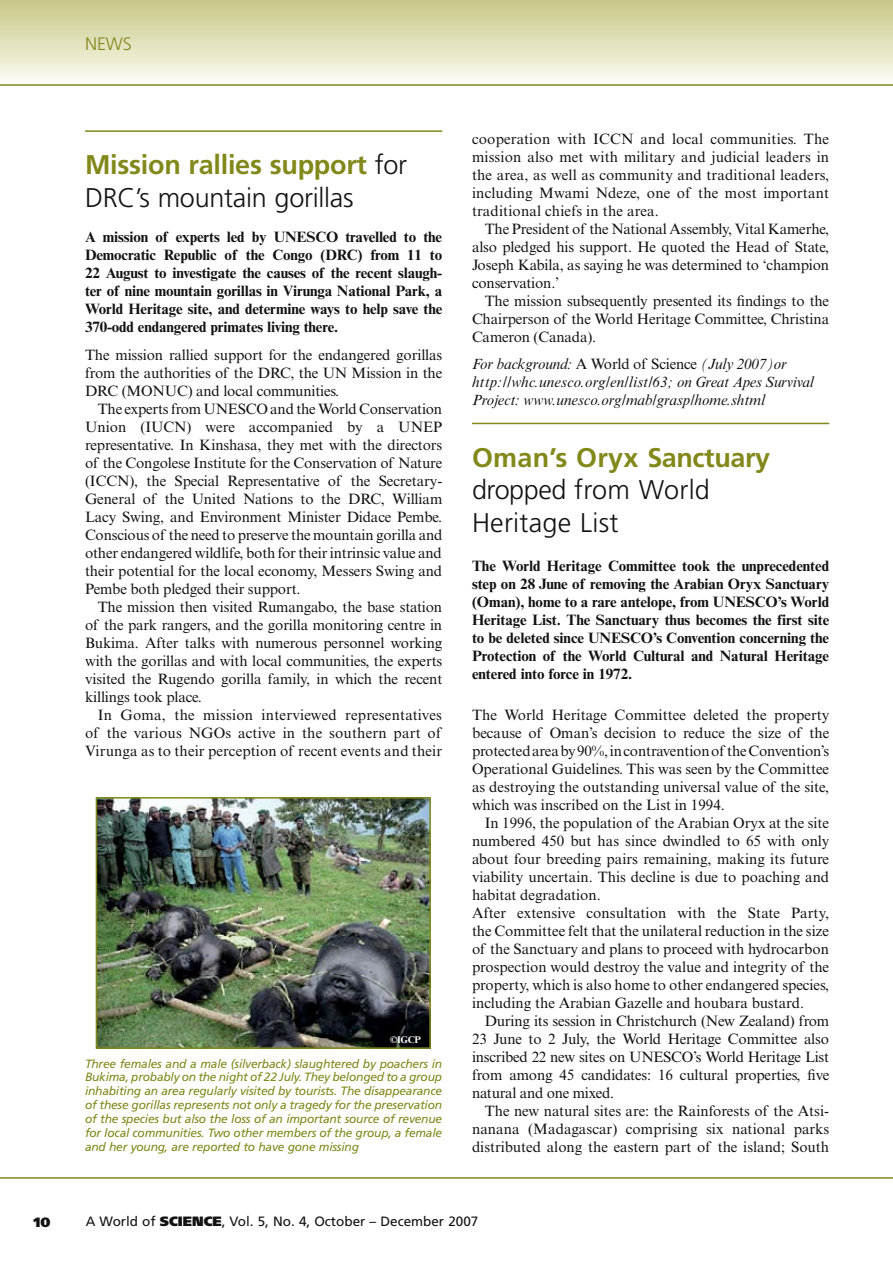
<style>
.page{position:relative;width:893px;height:1263px;background:#fff}
.page>*{position:absolute;margin:0;border:0;box-sizing:border-box;transform-origin:0 0}
.t1{font:300 27px/32.4px "Frutiger LT Std";letter-spacing:-.01em;color:#121212}
.t2{font:300 27px/32.4px "Frutiger LT Std";letter-spacing:.01em;color:#121212}
.t3{font:700 27px "Frutiger LT Std";letter-spacing:.01em;color:#82881a}
.t4{font:300 18px "Frutiger LT Std";color:#82881a}
.t5{font:15px/18px "Times New Roman MT Std";color:#121212;text-align:justify}
.t6{font:700 15px/18px "Times New Roman MT Std";letter-spacing:-.01em;color:#121212;text-align:justify}
.t7{font:italic 15px/18px "Times New Roman MT Std";letter-spacing:-.01em;color:#121212}
.t8{font:13.5px "Frutiger LT Std";color:#121212}
.t9{font:900 13.5px "Frutiger LT Std";color:#121212}
.t10{font:italic 12px/13.8px "Frutiger LT Std";letter-spacing:-.02em;color:#82881a;text-align:justify}
.t11{font:700 9.75px "Times New Roman MT Std";color:#fff}
.s1{font-weight:700;color:#82881a}
.s2{font-style:normal}
.s3{font-weight:900}
</style>
<div class="page">
<div style="left:0;top:0;width:893px;height:85px;background:linear-gradient(to bottom,#c7c786,#fdfcf5)"></div>
<hr style="left:0;top:1177px;width:893px;height:2px;background:#82881a">
<hr style="left:0;top:84px;width:893px;height:2px;background:#82881a">
<svg style="left:892px;top:0;width:1px;height:84px"></svg>
<hr style="left:472px;top:423px;width:357px;height:1px;background:#82881a">
<hr style="left:85px;top:130px;width:357px;height:2px;background:#82881a">
<img style="left:99px;top:800px;width:329px;height:246px">
<div style="left:96px;top:797px;width:335px;height:252px;border:2px solid #82881a"></div>
<p class="t4" style="left:85px;top:33px;width:48px">NEWS</p>
<h1 class="t1" style="left:85px;top:149px;width:324px"><span class="s1">Mission rallies support</span> for<br>DRC’s mountain gorillas</h1>
<p class="t6" style="left:85px;top:227px;width:359px">A mission of experts led by UNESCO travelled to the Democratic Republic of the Congo (DRC) from 11 to 22 August to investigate the causes of the recent slaugh&shy;ter of nine mountain gorillas in Virunga National Park, a World Heritage site, and determine ways to help save the 370-odd endangered primates living there.</p>
<p class="t5" style="left:85px;top:346px;width:359px">The mission rallied support for the endangered gorillas from the authorities of the DRC, the UN Mission in the DRC (MONUC) and local communities.</p>
<p class="t5" style="left:85px;top:400px;width:359px;text-indent:13px">The experts from UNESCO and the World Conservation Union (IUCN) were accompanied by a UNEP representative. In Kinshasa, they met with the directors of the Congolese Institute for the Conservation of Nature (ICCN), the Special Representative of the Secretary-General of the United Nations to the DRC, William Lacy Swing, and Environment Minister Didace Pembe.<br>Conscious of the need to preserve the mountain gorilla and other endangered wildlife, both for their intrinsic value and their potential for the local economy, Messers Swing and Pembe both pledged their support.</p>
<p class="t5" style="left:85px;top:598px;width:359px;text-indent:13px">The mission then visited Rumangabo, the base station of the park rangers, and the gorilla monitoring centre in Bukima. After talks with numerous personnel working with the gorillas and with local communities, the experts visited the Rugendo gorilla family, in which the recent killings took place.</p>
<p class="t5" style="left:85px;top:706px;width:359px;text-indent:13px">In Goma, the mission interviewed representatives of the various NGOs active in the southern part of Virunga as to their perception of recent events and their</p>
<p class="t11" style="left:390px;top:1033px;width:32px">©IGCP</p>
<p class="t10" style="left:85px;top:1057px;width:359px">Three females and a male (silverback) slaughtered by poachers in Bukima, probably on the night of 22 July. They belonged to a group inhabiting an area regularly visited by tourists. The disappearance of these gorillas represents not only a tragedy for the preservation of the species but also the loss of an important source of revenue for local communities. Two other members of the group, a female and her young, are reported to have gone missing</p>
<p class="t5" style="left:472px;top:130px;width:359px">cooperation with ICCN and local communities. The mission also met with military and judicial leaders in the area, as well as community and traditional leaders, including Mwami Ndeze, one of the most important traditional chiefs in the area.</p>
<p class="t5" style="left:472px;top:220px;width:359px;text-indent:13px">The President of the National Assembly, Vital Kamerhe, also pledged his support. He quoted the Head of State, Joseph Kabila, as saying he was determined to ‘champion conservation.’</p>
<p class="t5" style="left:472px;top:292px;width:359px;text-indent:13px">The mission subsequently presented its findings to the Chairperson of the World Heritage Committee, Christina Cameron (Canada).</p>
<p class="t7" style="left:472px;top:355px;width:343px">For background: <span class="s2">A World of Science</span> (July 2007)or http://whc.unesco.org/en/list/63; on Great Apes Survival<br>Project: www.unesco.org/mab/grasp/home.shtml</p>
<h1 class="t3" style="left:472px;top:441px;width:300px">Oman’s Oryx Sanctuary</h1>
<h1 class="t2" style="left:472px;top:474px;width:239px">dropped from World<br>Heritage List</h1>
<p class="t6" style="left:472px;top:556px;width:359px">The World Heritage Committee took the unprecedented step on 28 June of removing the Arabian Oryx Sanctuary (Oman), home to a rare antelope, from UNESCO’s World Heritage List. The Sanctuary thus becomes the first site to be deleted since UNESCO’s Convention concerning the Protection of the World Cultural and Natural Heritage entered into force in 1972.</p>
<p class="t5" style="left:472px;top:706px;width:359px">The World Heritage Committee deleted the property because of Oman’s decision to reduce the size of the protected area by 90%, in contravention of the Convention’s Operational Guidelines. This was seen by the Committee as destroying the outstanding universal value of the site, which was inscribed on the List in 1994.</p>
<p class="t5" style="left:472px;top:814px;width:359px;text-align:left;text-indent:13px">In 1996, the population of the Arabian Oryx at the site numbered 450 but has since dwindled to 65 with only about four breeding pairs remaining, making its future viability uncertain. This decline is due to poaching and habitat degradation.<br>After extensive consultation with the State Party, the Committee felt that the unilateral reduction in the size of the Sanctuary and plans to proceed with hydrocarbon prospection would destroy the value and integrity of the property, which is also home to other endangered species, including the Arabian Gazelle and houbara bustard.</p>
<p class="t5" style="left:472px;top:1012px;width:359px;text-indent:13px">During its session in Christchurch (New Zealand) from 23 June to 2 July, the World Heritage Committee also inscribed 22 new sites on UNESCO’s World Heritage List from among 45 candidates: 16 cultural properties, five natural and one mixed.</p>
<p class="t5" style="left:472px;top:1102px;width:359px;text-indent:13px">The new natural sites are: the Rainforests of the Atsi&shy;nanana (Madagascar) comprising six national parks distributed along the eastern part of the island; South</p>
<p class="t9" style="left:34px;top:1214px;width:19px">10</p>
<p class="t8" style="left:86px;top:1213px;width:394px">A World of <span class="s3">SCIENCE</span>, Vol. 5, N o. 4, October – December 2007</p>
</div>
